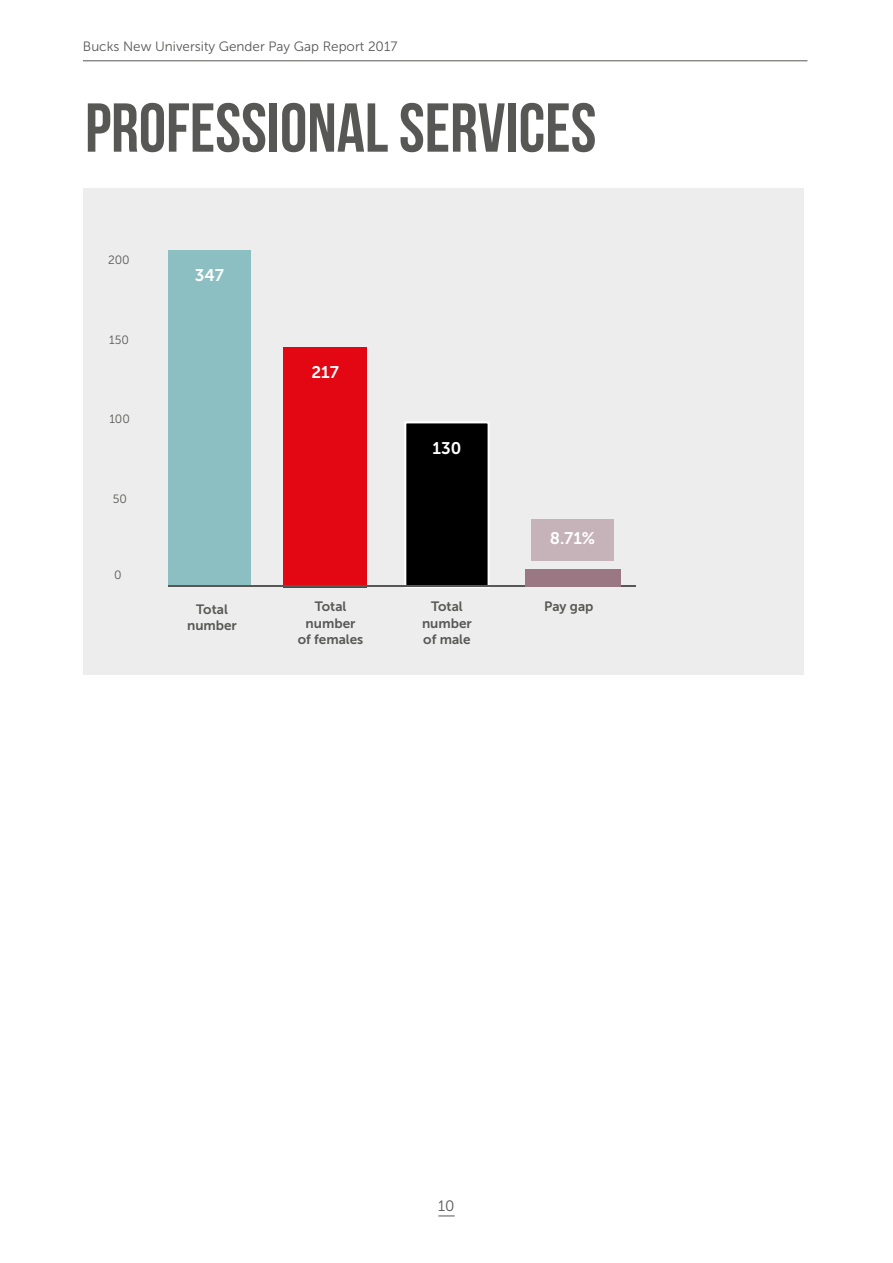
<style>
.page{position:relative;width:893px;height:1263px;background:#fff}
.page>*{position:absolute;margin:0;border:0;box-sizing:border-box;transform-origin:0 0}
.t1{font:69px "Bebas Neue";color:#575756}
.t2{font:16.8px "Museo Sans 700";color:#fff}
.t3{font:15px "Museo Sans 300";color:#575756}
.t4{font:13.5px/16.2px "Museo Sans 700";color:#575756;text-align:center}
.t5{font:13.5px "Museo Sans 300";color:#575756}
.t6{font:12px "Museo Sans 300";color:#575756}
</style>
<div class="page">
<div style="left:84px;top:188px;width:720px;height:487px;background:#ededed"></div>
<div style="left:168px;top:250px;width:83px;height:337px;background:#8cbfc2"></div>
<div style="left:405px;top:422px;width:84px;height:165px;background:#000"></div>
<div style="left:404px;top:421px;width:86px;height:167px;border:2px solid #fff"></div>
<div style="left:283px;top:348px;width:84px;height:240px;background:#e30613"></div>
<hr style="left:168px;top:585px;width:468px;height:2px;background:#575756">
<div style="left:531px;top:519px;width:83px;height:41px;background:#c6b3b9"></div>
<div style="left:525px;top:569px;width:95px;height:18px;background:#997783"></div>
<hr style="left:83px;top:60px;width:724px;height:1px;background:#575756">
<svg style="left:438px;top:1215px;width:17px;height:1px"></svg>
<p class="t5" style="left:83px;top:39px;width:316px">Bucks New University Gender Pay Gap Report 2017</p>
<h1 class="t1" style="left:85px;top:90px;width:513px">PROFESSIONAL SERVICES</h1>
<p class="t6" style="left:108px;top:253px;width:23px">200</p>
<p class="t6" style="left:109px;top:333px;width:21px">150</p>
<p class="t6" style="left:109px;top:412px;width:22px">100</p>
<p class="t6" style="left:113px;top:492px;width:16px">50</p>
<p class="t6" style="left:114px;top:568px;width:9px">0</p>
<p class="t2" style="left:195px;top:265px;width:31px">347</p>
<p class="t2" style="left:311px;top:363px;width:29px">217</p>
<p class="t2" style="left:433px;top:439px;width:30px">130</p>
<p class="t2" style="left:550px;top:529px;width:47px">8.71%</p>
<p class="t4" style="left:187px;top:601px;width:51px">Total number</p>
<p class="t4" style="left:422px;top:599px;width:51px">Total number of male</p>
<p class="t4" style="left:298px;top:599px;width:67px">Total number of females</p>
<p class="t4" style="left:544px;top:599px;width:51px">Pay gap</p>
<p class="t3" style="left:438px;top:1198px;width:18px">10</p>
</div>
